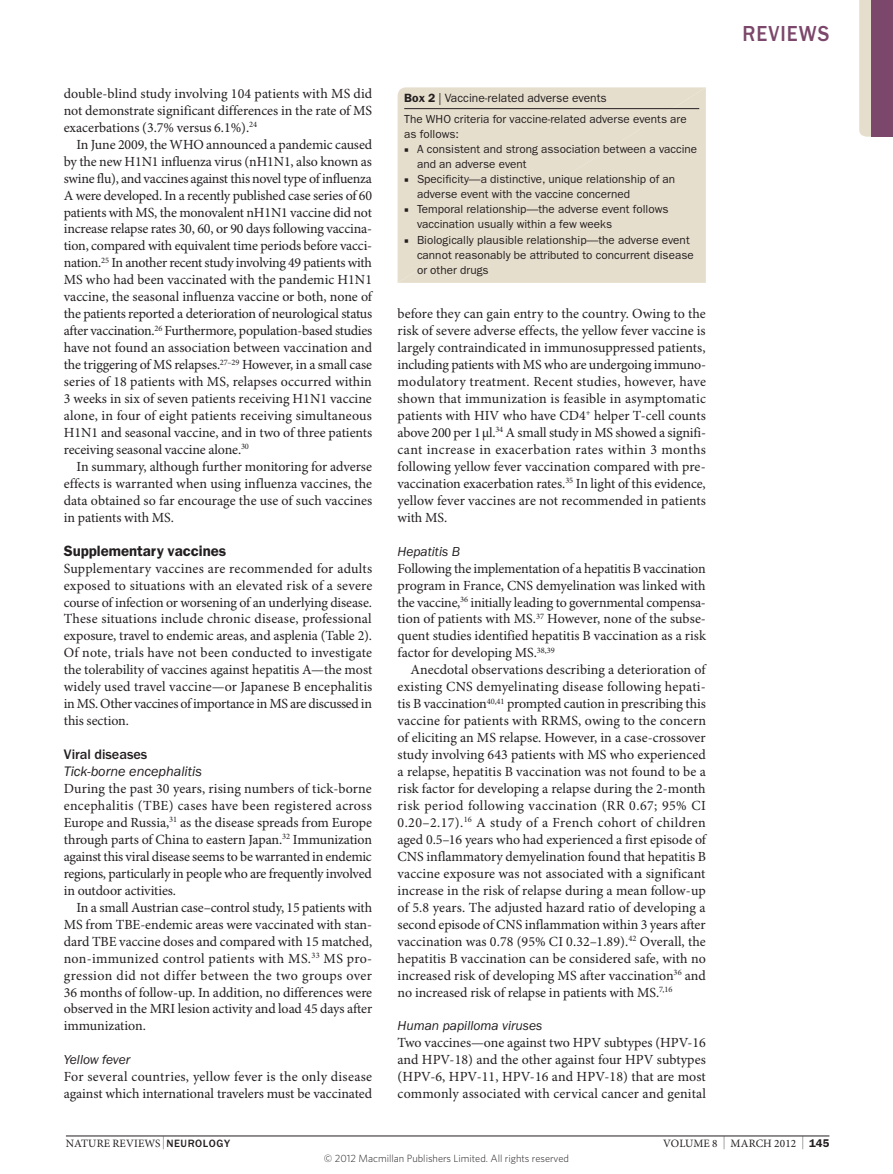
<style>
.page{position:relative;width:893px;height:1174px;background:#fff}
.page>*{position:absolute;margin:0;border:0;box-sizing:border-box;transform-origin:0 0}
.t1{font:500 22.5px "ITC Franklin Gothic Std";letter-spacing:.05em;color:#7b476a;scale:.9 1}
.Head_1{font:600 15px "ITC Franklin Gothic Std";letter-spacing:-.005em;color:#231f20}
.Head_3{font:italic 14.25px "ITC Franklin Gothic Std";letter-spacing:-.005em;color:#231f20}
.Head_2{font:500 14.25px "ITC Franklin Gothic Std";letter-spacing:-.005em;color:#231f20}
.Body_text{font:13.95px/17px "Minion Pro";letter-spacing:-.005em;color:#231f20;text-align:justify}
.Body_first{font:13.95px/17px "Minion Pro";color:#231f20;text-align:justify}
.Head_3-2{font:italic 13.5px "ITC Franklin Gothic Std";letter-spacing:-.005em;color:#231f20}
.Box_title{font:12px "ITC Franklin Gothic Std";color:#231f20}
.Box_body_bullet{font:11.7px/15px "ITC Franklin Gothic Std";color:#231f20}
.Box_body_first{font:11.7px/15px "ITC Franklin Gothic Std";color:#231f20}
.t2{font:11.25px "Minion Pro";letter-spacing:.01em;color:#231f20}
.t3{font:300 10.5px "Whitney";color:#231f20}
.s1{font-weight:600}
.s2{font-family:"Minion Pro"}
.s3{font-size:12.9px}
.s4{font-family:"ITC Franklin Gothic Std";font-weight:500;font-size:10.95px}
.s5{font-family:"ITC Franklin Gothic Std";font-weight:600}
</style>
<div class="page">
<hr style="left:66px;top:1135px;width:763px;height:1px;background:#231f20">
<div style="left:398px;top:87px;width:308px;height:196px;background:#e6decd"></div>
<hr style="left:404px;top:108px;width:295px;height:1px;background:#231f20">
<svg style="left:859px;top:0;width:13px;height:137px;background:#ded3c6"></svg>
<div style="left:872px;top:0;width:21px;height:137px;background:#7b476a"></div>
<p class="Body_text" style="left:64px;top:85px;width:310px">double-blind study involving 104 patients with MS did not demonstrate significant differences in the rate of MS exacerbations (3.7% versus 6.1%).<sup>24</sup></p>
<p class="Body_text" style="left:64px;top:136px;width:310px;text-indent:13px">In June 2009, the WHO announced a pandemic caused by the new H1N1 influenza virus (nH1N1, also known as swine flu), and vaccines against this novel type of influenza A were developed. In a recently published case series of 60 patients with MS, the monovalent nH1N1 vaccine did not increase relapse rates 30, 60, or 90 days following vaccina&shy;tion, compared with equivalent time periods before vacci&shy;nation.<sup>25</sup> In another recent study involving 49 patients with MS who had been vaccinated with the pandemic H1N1 vaccine, the seasonal influenza vaccine or both, none of the patients reported a deterioration of neurological status after vaccination.<sup>26</sup> Furthermore, population-based studies have not found an association between vaccination and the triggering of MS relapses.<sup>27–29</sup> However, in a small case series of 18 patients with MS, relapses occurred within 3 weeks in six of seven patients receiving H1N1 vaccine alone, in four of eight patients receiving simultaneous H1N1 and seasonal vaccine, and in two of three patients receiving seasonal vaccine alone.<sup>30</sup></p>
<p class="Body_text" style="left:64px;top:458px;width:310px;text-indent:13px">In summary, although further monitoring for adverse effects is warranted when using influenza vaccines, the data obtained so far encourage the use of such vaccines in patients with MS.</p>
<p class="Head_1" style="left:64px;top:541px;width:164px">Supplementary vaccines</p>
<p class="Body_first" style="left:64px;top:560px;width:310px">Supplementary vaccines are recommended for adults exposed to situations with an elevated risk of a severe course of infection or worsening of an underlying disease.<br>These situations include chronic disease, professional exposure, travel to endemic areas, and asplenia (Table 2).<br>Of note, trials have not been conducted to investigate the tolerability of vaccines against hepatitis A—the most widely used travel vaccine—or Japanese B encephalitis in MS. Other vaccines of importance in MS are discussed in this section.</p>
<p class="Head_2" style="left:64px;top:746px;width:85px">Viral diseases</p>
<p class="Head_3" style="left:64px;top:763px;width:140px">Tick-borne encephalitis</p>
<p class="Body_first" style="left:64px;top:780px;width:310px">During the past 30 years, rising numbers of tick-borne encephalitis (TBE) cases have been registered across Europe and Russia,<sup>31</sup> as the disease spreads from Europe through parts of China to eastern Japan.<sup>32</sup> Immunization against this viral disease seems to be warranted in endemic regions, particularly in people who are frequently involved in outdoor activities.</p>
<p class="Body_text" style="left:64px;top:899px;width:310px;text-indent:13px">In a small Austrian case–control study, 15 patients with MS from TBE-endemic areas were vaccinated with stan&shy;dard TBE vaccine doses and compared with 15 matched, non-immunized control patients with MS.<sup>33</sup> MS pro&shy;gression did not differ between the two groups over 36 months of follow-up. In addition, no differences were observed in the MRI lesion activity and load 45 days after immunization.</p>
<p class="Head_3-2" style="left:64px;top:1052px;width:68px">Yellow fever</p>
<p class="Body_first" style="left:64px;top:1069px;width:310px">For several countries, yellow fever is the only disease against which international travelers must be vaccinated</p>
<p class="Box_title" style="left:404px;top:91px;width:204px"><span class="s1">Box 2</span> | Vaccine-related adverse events</p>
<p class="Box_body_first" style="left:404px;top:112px;width:284px">The WHO criteria for vaccine-related adverse events are as follows:</p>
<p class="Box_body_bullet" style="left:417px;top:142px;width:282px;text-indent:-13px"><span class="s2">■</span> A consistent and strong association between a vaccine and an adverse event</p>
<p class="Box_body_bullet" style="left:417px;top:172px;width:260px;text-indent:-13px"><span class="s2">■</span> Specificity—a distinctive, unique relationship of an adverse event with the vaccine concerned</p>
<p class="Box_body_bullet" style="left:417px;top:202px;width:253px;text-indent:-13px"><span class="s2">■</span> Temporal relationship—the adverse event follows vaccination usually within a few weeks</p>
<p class="Box_body_bullet" style="left:417px;top:232px;width:278px;text-indent:-13px"><span class="s2">■</span> Biologically plausible relationship—the adverse event cannot reasonably be attributed to concurrent disease or other drugs</p>
<p class="Body_first" style="left:398px;top:306px;width:310px">before they can gain entry to the country. Owing to the risk of severe adverse effects, the yellow fever vaccine is largely contraindicated in immunosuppressed patients, including patients with MS who are undergoing immuno&shy;modulatory treatment. Recent studies, however, have shown that immunization is feasible in asymptomatic patients with HIV who have CD4<sup>+</sup> helper T‑cell counts above 200 per 1μl.<sup>34</sup> A small study in MS showed a signifi&shy;cant increase in exacerbation rates within 3 months following yellow fever vaccination compared with pre&shy;vaccination exacerbation rates.<sup>35</sup> In light of this evidence, yellow fever vaccines are not recommended in patients with MS.</p>
<p class="Head_3-2" style="left:398px;top:543px;width:64px">Hepatitis B</p>
<p class="Body_first" style="left:398px;top:560px;width:310px">Following the implementation of a hepatitis B vaccination program in France, CNS demyelination was linked with the vaccine,<sup>36</sup> initially leading to governmental compensa&shy;tion of patients with MS.<sup>37</sup> However, none of the subse&shy;quent studies identified hepatitis B vaccination as a risk factor for developing MS.<sup>38,39</sup></p>
<p class="Body_text" style="left:398px;top:662px;width:310px;text-indent:13px">Anecdotal observations describing a deterioration of existing CNS demyelinating disease following hepati&shy;tis B vaccination<sup>40,41</sup> prompted caution in prescribing this vaccine for patients with RRMS, owing to the concern of eliciting an MS relapse. However, in a case-crossover study involving 643 patients with MS who experienced a relapse, hepatitis B vaccination was not found to be a risk factor for developing a relapse during the 2‑month risk period following vaccination (RR 0.67; 95% CI 0.20–2.17).<sup>16</sup> A study of a French cohort of children aged 0.5–16 years who had experienced a first episode of CNS inflammatory demyelination found that hepatitis B vaccine exposure was not associated with a significant increase in the risk of relapse during a mean follow-up of 5.8 years. The adjusted hazard ratio of developing a second episode of CNS inflammation within 3 years after vaccination was 0.78 (95% CI 0.32–1.89).<sup>42</sup> Overall, the hepatitis B vaccination can be considered safe, with no increased risk of developing MS after vaccination<sup>36</sup> and no increased risk of relapse in patients with MS.<sup>7,16</sup></p>
<p class="Head_3-2" style="left:398px;top:1018px;width:146px">Human papilloma viruses</p>
<p class="Body_first" style="left:398px;top:1035px;width:310px">Two vaccines—one against two HPV subtypes (HPV-16 and HPV-18) and the other against four HPV subtypes (HPV-6, HPV-11, HPV-16 and HPV-18) that are most commonly associated with cervical cancer and genital</p>
<p class="t1" style="left:742px;top:21px;width:98px">REVIEWS</p>
<p class="t2" style="left:66px;top:1136px;width:165px">NATURE REVIEWS <span class="s3">|</span> <span class="s4">NEUROLOGY</span></p>
<p class="t2" style="left:663px;top:1136px;width:168px">VOLUME 8 <span class="s3">|</span> MARCH 2012 <span class="s3">|</span> <span class="s5">145</span></p>
<p class="t3" style="left:324px;top:1151px;width:247px">© 2012 Macmillan Publishers Limited. All rights reserved</p>
</div>
